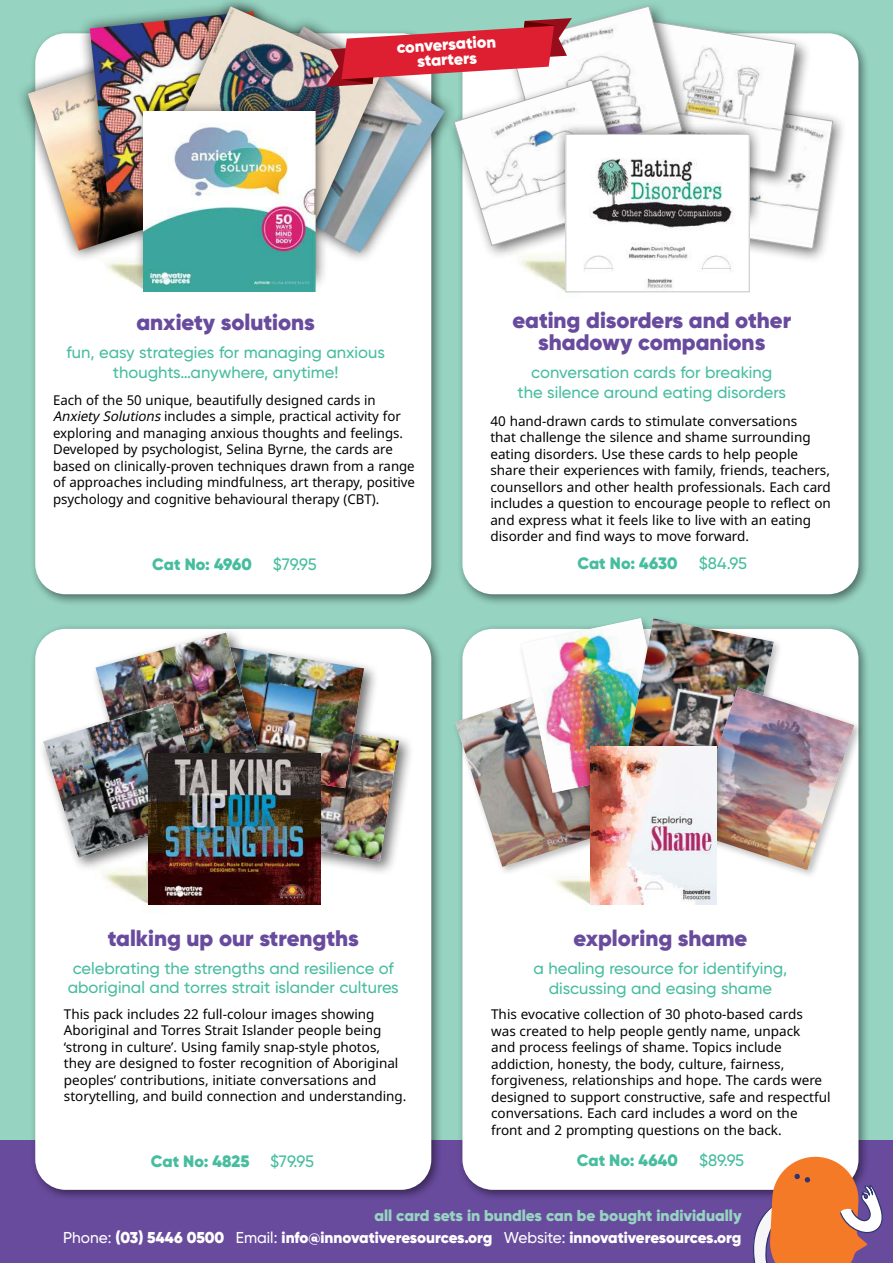
<style>
.page{position:relative;width:893px;height:1263px;background:#96d3c1}
.page>*{position:absolute;margin:0;border:0;box-sizing:border-box;transform-origin:0 0}
.t1{font:900 22.5px/22.5px "Gilroy";color:#694b9e;text-align:center}
.t2{font:500 16.5px/19.5px "Gilroy";color:#47bd9f;text-align:center}
.t3{font:900 16.5px "Gilroy";color:#47bd9f}
.t4{font:900 16.5px/15px "Gilroy";color:#fff;text-align:center}
.t5{font:900 15.75px "Gilroy";letter-spacing:-.005em;color:#fff}
.t6{font:900 15.75px "Gilroy";color:#96d3c1}
.t7{font:13.5px/16.5px "Noto Sans";color:#000}
.s1{font-style:italic}
.s2{font-weight:500}
</style>
<div class="page">
<div style="left:0;top:1141px;width:893px;height:122px;background:#694b9e"></div>
<div style="left:30px;top:28px;width:413px;height:578px;background:#000;opacity:.47"></div>
<div style="left:35px;top:33px;width:396px;height:561px;background:#fff;border-radius:30px"></div>
<div style="left:457px;top:28px;width:413px;height:578px;background:#000;opacity:.47"></div>
<div style="left:462px;top:33px;width:396px;height:561px;background:#fff;border-radius:30px"></div>
<div style="left:30px;top:624px;width:413px;height:578px;background:#000;opacity:.47"></div>
<div style="left:35px;top:629px;width:396px;height:561px;background:#fff;border-radius:30px"></div>
<div style="left:457px;top:624px;width:413px;height:578px;background:#000;opacity:.47"></div>
<div style="left:462px;top:629px;width:396px;height:561px;background:#fff;border-radius:30px"></div>
<img style="left:556px;top:876px;width:52px;height:30px">
<div style="left:452px;top:681px;width:177px;height:195px;background:#000;opacity:.27"></div>
<div style="left:687px;top:684px;width:177px;height:196px;background:#000;opacity:.27"></div>
<img style="left:455px;top:618px;width:399px;height:252px">
<img style="left:691px;top:687px;width:163px;height:183px">
<div style="left:581px;top:736px;width:146px;height:112px;background:#000;opacity:.75"></div>
<img style="left:591px;top:746px;width:125px;height:158px">
<img style="left:521px;top:260px;width:68px;height:33px">
<div style="left:662px;top:91px;width:186px;height:173px;background:#000;opacity:.57"></div>
<div style="left:447px;top:73px;width:197px;height:187px;background:#000;opacity:.57"></div>
<img style="left:568px;top:249px;width:179px;height:41px">
<img style="left:103px;top:873px;width:65px;height:37px">
<div style="left:241px;top:714px;width:173px;height:162px;background:#000;opacity:.57"></div>
<div style="left:90px;top:627px;width:183px;height:173px;background:#000;opacity:.57"></div>
<div style="left:38px;top:696px;width:185px;height:177px;background:#000;opacity:.57"></div>
<img style="left:43px;top:633px;width:356px;height:227px">
<img style="left:43px;top:702px;width:165px;height:155px">
<div style="left:146px;top:741px;width:175px;height:119px;background:#000;opacity:.4"></div>
<img style="left:148px;top:753px;width:172px;height:151px">
<svg style="left:748px;top:1155px;width:135px;height:108px"></svg>
<img style="left:106px;top:264px;width:52px;height:29px">
<div style="left:16px;top:31px;width:232px;height:233px;background:#000;opacity:.75"></div>
<img style="left:28px;top:43px;width:105px;height:208px">
<div style="left:208px;top:15px;width:250px;height:250px;background:#000;opacity:.75"></div>
<div style="left:77px;top:0;width:207px;height:206px;background:#000;opacity:.75"></div>
<img style="left:90px;top:11px;width:62px;height:182px">
<div style="left:152px;top:0;width:241px;height:237px;background:#000;opacity:.75"></div>
<img style="left:163px;top:6px;width:162px;height:94px">
<div style="left:133px;top:100px;width:195px;height:192px;background:#000;opacity:.75"></div>
<img style="left:144px;top:112px;width:177px;height:179px">
<svg style="left:325px;top:6px;width:508px;height:243px"></svg>
<p class="t4" style="left:396px;top:39px;width:101px;rotate:-3deg">conversation starters</p>
<h1 class="t1" style="left:136px;top:311px;width:180px">anxiety solutions</h1>
<p class="t2" style="left:66px;top:342px;width:320px">fun, easy strategies for managing anxious thoughts…anywhere, anytime!</p>
<p class="t7" style="left:53px;top:392px;width:363px">Each of the 50 unique, beautifully designed cards in <span class="s1">AnxietySolutions</span>includes a simple, practical activity for exploring and managing anxious thoughts and feelings.<br>Developed by psychologist, Selina Byrne, the cards are based on clinically-proven techniques drawn from a range of approaches including mindfulness, art therapy, positive psychology and cognitive behavioural therapy (CBT).</p>
<p class="t3" style="left:152px;top:554px;width:101px">Cat No: 4960</p>
<p class="t2" style="left:273px;top:555px;width:45px">$79.95</p>
<h1 class="t1" style="left:512px;top:308px;width:280px">eating disorders and other shadowy companions</h1>
<p class="t2" style="left:518px;top:362px;width:270px">conversation cards for breaking the silence around eating disorders</p>
<p class="t7" style="left:490px;top:413px;width:342px">40 hand-drawn cards to stimulate conversations<br>that challenge the silence and shame surrounding eating disorders. Use these cards to help people share their experiences with family, friends, teachers, counsellors and other health professionals. Each card includes a question to encourage people to reflect on and express what it feels like to live with an eating disorder and find ways to move forward.</p>
<p class="t3" style="left:577px;top:553px;width:102px">Cat No: 4630</p>
<p class="t2" style="left:699px;top:553px;width:50px">$84.95</p>
<h1 class="t1" style="left:108px;top:927px;width:253px">talking up our strengths</h1>
<p class="t2" style="left:68px;top:958px;width:333px">celebrating the strengths and resilience of aboriginal and torres strait islander cultures</p>
<p class="t7" style="left:64px;top:1006px;width:344px">This pack includes 22 full-colour images showing Aboriginal and Torres Strait Islander people being ‘strong in culture’. Using family snap-style photos, they are designed to foster recognition of Aboriginal peoples’ contributions, initiate conversations and storytelling, and build connection and understanding.</p>
<p class="t3" style="left:151px;top:1151px;width:100px">Cat No: 4825</p>
<p class="t2" style="left:270px;top:1151px;width:45px">$79.95</p>
<h1 class="t1" style="left:574px;top:927px;width:175px">exploring shame</h1>
<p class="t2" style="left:533px;top:958px;width:256px">a healing resource for identifying, discussing and easing shame</p>
<p class="t7" style="left:491px;top:1006px;width:341px">This evocative collection of 30 photo-based cards was created to help people gently name, unpack<br>and process feelings of shame. Topics include addiction, honesty, the body, culture, fairness, forgiveness, relationships and hope. The cards were designed to support constructive, safe and respectful conversations. Each card includes a word on the front and 2 prompting questions on the back.</p>
<p class="t3" style="left:577px;top:1150px;width:103px">Cat No: 4640</p>
<p class="t2" style="left:699px;top:1150px;width:47px">$89.95</p>
<p class="t6" style="left:374px;top:1205px;width:369px">all card sets in bundles can be bought individually</p>
<p class="t5" style="left:63px;top:1227px;width:680px"><span class="s2">Phone:</span> (03) 5446 0500 <span class="s2">Email:</span> info@innovativeresources.org <span class="s2">Website:</span> innovativeresources.org</p>
</div>
